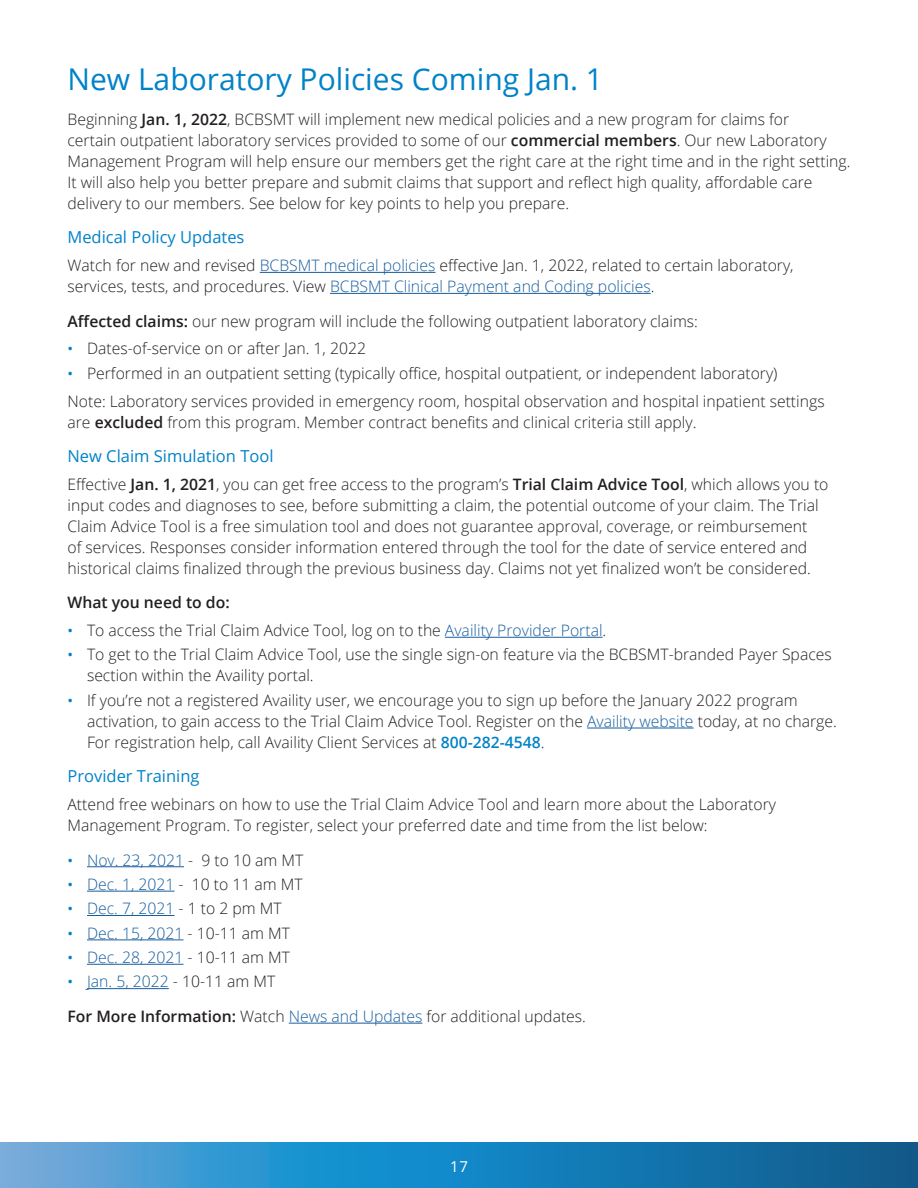
<style>
.page{position:relative;width:918px;height:1188px;background:#fff}
.page>*{position:absolute;margin:0;border:0;box-sizing:border-box;transform-origin:0 0}
.NL_article_title{font:30px "Open Sans";color:#0082c8}
.NL_subhead{font:16.5px "Open Sans";color:#0082c8}
.NL_Body{font:300 15.75px/21px "Open Sans";color:#231f20}
.t1{font:300 15.75px "Open Sans";color:#175d9e}
.NL_Body-2{font:600 15.75px "Open Sans";color:#231f20}
.t2{font:15px "Open Sans";color:#fff}
.s1{font-weight:600}
.s2{color:#175d9e}
.s3{font-weight:400;font-size:15px;color:#0082c8}
.s4{font-weight:600;color:#0082c8}
.s5{color:#231f20}
</style>
<div class="page">
<svg style="left:0;top:1142px;width:918px;height:46px;background:#2584bd"></svg>
<hr style="left:260px;top:272px;width:175px;height:1px;background:#175d9e">
<hr style="left:330px;top:293px;width:321px;height:1px;background:#175d9e">
<hr style="left:445px;top:637px;width:158px;height:1px;background:#175d9e">
<hr style="left:587px;top:728px;width:107px;height:1px;background:#175d9e">
<hr style="left:87px;top:866px;width:97px;height:1px;background:#175d9e">
<hr style="left:87px;top:891px;width:88px;height:1px;background:#175d9e">
<hr style="left:87px;top:915px;width:88px;height:1px;background:#175d9e">
<hr style="left:87px;top:939px;width:96px;height:1px;background:#175d9e">
<hr style="left:87px;top:964px;width:96px;height:1px;background:#175d9e">
<hr style="left:87px;top:988px;width:82px;height:1px;background:#175d9e">
<hr style="left:289px;top:1023px;width:133px;height:1px;background:#175d9e">
<p class="NL_article_title" style="left:68px;top:59px;width:537px">New Laboratory Policies Coming Jan. 1</p>
<p class="NL_Body" style="left:68px;top:108px;width:785px">Beginning <span class="s1">Jan. 1, 2022</span>, BCBSMT will implement new medical policies and a new program for claims for<br>certain outpatient laboratory services provided to some of our <span class="s1">commercial members</span>. Our new Laboratory Management Program will help ensure our members get the right care at the right time and in the right setting.<br>It will also help you better prepare and submit claims that support and reflect high quality, affordable care delivery to our members. See below for key points to help you prepare.</p>
<p class="NL_subhead" style="left:68px;top:226px;width:179px">Medical Policy Updates</p>
<p class="NL_Body" style="left:68px;top:255px;width:728px">Watch for new and revised <span class="s2">BCBSMT medical policies</span> effective Jan. 1, 2022, related to certain laboratory, services, tests, and procedures. View <span class="s2">BCBSMT Clinical Payment and Coding policies</span>.</p>
<p class="NL_Body" style="left:68px;top:310px;width:632px"><span class="s1">Affected claims:</span> our new program will include the following outpatient laboratory claims:</p>
<p class="NL_Body" style="left:68px;top:338px;width:300px"><span class="s3">•</span> Dates-of-service on or after Jan. 1, 2022</p>
<p class="NL_Body" style="left:68px;top:362px;width:712px"><span class="s3">•</span> Performed in an outpatient setting (typically office, hospital outpatient, or independent laboratory)</p>
<p class="NL_Body" style="left:68px;top:390px;width:759px">Note: Laboratory services provided in emergency room, hospital observation and hospital inpatient settings are <span class="s1">excluded</span> from this program. Member contract benefits and clinical criteria still apply.</p>
<p class="NL_subhead" style="left:68px;top:445px;width:208px">New Claim Simulation Tool</p>
<p class="NL_Body" style="left:68px;top:473px;width:763px">Effective <span class="s1">Jan. 1, 2021</span>, you can get free access to the program’s <span class="s1">Trial Claim Advice Tool</span>, which allows you to input codes and diagnoses to see, before submitting a claim, the potential outcome of your claim. The Trial Claim Advice Tool is a free simulation tool and does not guarantee approval, coverage, or reimbursement<br>of services. Responses consider information entered through the tool for the date of service entered and historical claims finalized through the previous business day. Claims not yet finalized won’t be considered.</p>
<p class="NL_Body-2" style="left:68px;top:592px;width:164px">What you need to do:</p>
<p class="NL_Body" style="left:68px;top:619px;width:540px"><span class="s3">•</span> To access the Trial Claim Advice Tool, log on to the <span class="s2">Availity Provider Portal</span>.</p>
<p class="NL_Body" style="left:87px;top:644px;width:746px;text-indent:-20px"><span class="s3">•</span> To get to the Trial Claim Advice Tool, use the single sign-on feature via the BCBSMT-branded Payer Spaces section within the Availity portal.</p>
<p class="NL_Body" style="left:87px;top:689px;width:751px;text-indent:-20px"><span class="s3">•</span> If you’re not a registered Availity user, we encourage you to sign up before the January 2022 program activation, to gain access to the Trial Claim Advice Tool. Register on the <span class="s2">Availity website</span> today, at no charge.<br>For registration help, call Availity Client Services at <span class="s4">800-282-4548</span>.</p>
<p class="NL_subhead" style="left:68px;top:765px;width:134px">Provider Training</p>
<p class="NL_Body" style="left:68px;top:793px;width:710px">Attend free webinars on how to use the Trial Claim Advice Tool and learn more about the Laboratory<br>Management Program. To register, select your preferred date and time from the list below:</p>
<p class="t1" style="left:68px;top:849px;width:237px"><span class="s3">•</span> Nov. 23, 2021 <span class="s5">- 9 to 10 am MT</span></p>
<p class="NL_Body" style="left:68px;top:873px;width:237px"><span class="s3">•</span> <span class="s2">Dec. 1, 2021</span> - 10 to 11 am MT</p>
<p class="t1" style="left:68px;top:898px;width:216px"><span class="s3">•</span> Dec. 7, 2021 <span class="s5">- 1 to 2 pm MT</span></p>
<p class="t1" style="left:68px;top:922px;width:224px"><span class="s3">•</span> Dec. 15, 2021 <span class="s5">- 10-11 am MT</span></p>
<p class="t1" style="left:68px;top:947px;width:224px"><span class="s3">•</span> Dec. 28, 2021 <span class="s5">- 10-11 am MT</span></p>
<p class="t1" style="left:68px;top:971px;width:209px"><span class="s3">•</span> Jan. 5, 2022 <span class="s5">- 10-11 am MT</span></p>
<p class="NL_Body" style="left:68px;top:1005px;width:520px"><span class="s1">For More Information:</span> Watch <span class="s2">News and Updates</span> for additional updates.</p>
<p class="t2" style="left:450px;top:1157px;width:19px">17</p>
</div>
